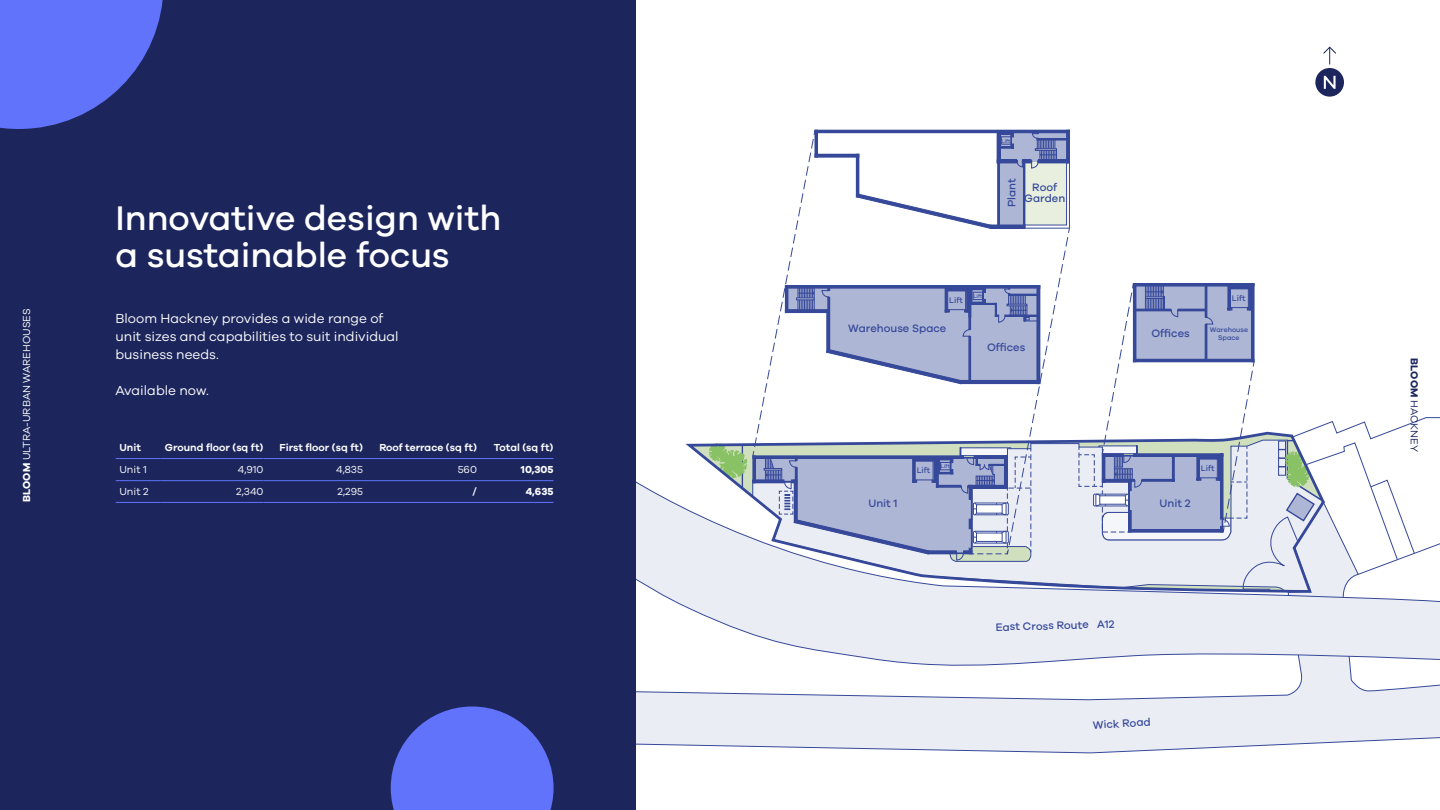
<style>
.page{position:relative;width:1440px;height:810px;background:#fff}
.page>*{position:absolute;margin:0;border:0;box-sizing:border-box;transform-origin:0 0}
.t1{font:500 35.25px/37.5px "Galano Grotesque";color:#fff}
.t2{font:13.5px/18px "Galano Grotesque";color:#fff}
.t3{font:500 11.1px/11.1px "Galano Grotesque";color:#354899;text-align:center}
.t4{font:600 10.5px "Galano Grotesque";color:#fff}
.t5{font:10.5px "Galano Grotesque";color:#fff}
.t6{font:10.5px "Galano Grotesque";color:#1c265c}
.t7{font:700 10.5px "Galano Grotesque";color:#fff}
.t8{font:500 8.32px "Galano Grotesque";color:#354899}
.t9{font:500 6.98px/8.3px "Galano Grotesque";color:#354899;text-align:center}
.t10{font:500 5.55px "Galano Grotesque";color:#354899}
.s1{font-weight:700}
</style>
<div class="page">
<svg style="left:636px;top:672px;width:804px;height:81px"></svg>
<svg style="left:636px;top:481px;width:804px;height:191px"></svg>
<svg style="left:756px;top:129px;width:314px;height:304px"></svg>
<svg style="left:1106px;top:283px;width:334px;height:307px"></svg>
<svg style="left:685px;top:433px;width:641px;height:174px;background:#c9d0e0"></svg>
<div style="left:0;top:0;width:636px;height:810px;background:#1c265c"></div>
<hr style="left:116px;top:458px;width:45px;height:1px;background:#6173fa">
<hr style="left:161px;top:458px;width:103px;height:1px;background:#6173fa">
<hr style="left:264px;top:458px;width:99px;height:1px;background:#6173fa">
<hr style="left:363px;top:458px;width:114px;height:1px;background:#6173fa">
<hr style="left:477px;top:458px;width:77px;height:1px;background:#6173fa">
<hr style="left:116px;top:480px;width:45px;height:1px;background:#6173fa">
<hr style="left:161px;top:480px;width:103px;height:1px;background:#6173fa">
<hr style="left:116px;top:502px;width:45px;height:1px;background:#6173fa">
<hr style="left:161px;top:502px;width:103px;height:1px;background:#6173fa">
<hr style="left:264px;top:480px;width:99px;height:1px;background:#6173fa">
<hr style="left:264px;top:502px;width:99px;height:1px;background:#6173fa">
<hr style="left:363px;top:480px;width:114px;height:1px;background:#6173fa">
<hr style="left:363px;top:502px;width:114px;height:1px;background:#6173fa">
<hr style="left:477px;top:480px;width:77px;height:1px;background:#6173fa">
<hr style="left:477px;top:502px;width:77px;height:1px;background:#6173fa">
<div style="left:1315px;top:68px;width:29px;height:29px;background:#1c265c;border-radius:50%"></div>
<svg style="left:1324px;top:76px;width:12px;height:13px"></svg>
<svg style="left:1323px;top:46px;width:13px;height:18px"></svg>
<svg style="left:391px;top:707px;width:163px;height:103px"></svg>
<svg style="left:0;top:0;width:163px;height:129px"></svg>
<p class="t5" style="left:20px;top:502px;width:195px;rotate:-90deg"><span class="s1">BLOOM</span> ULTRA-URBAN WAREHOUSES</p>
<h1 class="t1" style="left:116px;top:198px;width:387px">Innovative design with a sustainable focus</h1>
<p class="t2" style="left:116px;top:309px;width:285px">Bloom Hackney provides a wide range of unit sizes and capabilities to suit individual business needs.</p>
<p class="t2" style="left:116px;top:381px;width:95px">Available now.</p>
<p class="t4" style="left:119px;top:441px;width:23px">Unit</p>
<p class="t4" style="left:165px;top:441px;width:100px">Ground floor (sq ft)</p>
<p class="t4" style="left:279px;top:441px;width:85px">First floor (sq ft)</p>
<p class="t4" style="left:379px;top:441px;width:99px">Roof terrace (sq ft)</p>
<p class="t4" style="left:494px;top:441px;width:61px">Total (sq ft)</p>
<p class="t5" style="left:119px;top:463px;width:29px">Unit 1</p>
<p class="t5" style="left:238px;top:463px;width:27px">4,910</p>
<p class="t5" style="left:336px;top:463px;width:28px">4,835</p>
<p class="t5" style="left:458px;top:463px;width:21px">560</p>
<p class="t7" style="left:521px;top:463px;width:34px">10,305</p>
<p class="t5" style="left:119px;top:485px;width:31px">Unit 2</p>
<p class="t5" style="left:236px;top:485px;width:29px">2,340</p>
<p class="t5" style="left:337px;top:485px;width:27px">2,295</p>
<p class="t4" style="left:473px;top:485px;width:6px">/</p>
<p class="t7" style="left:526px;top:485px;width:29px">4,635</p>
<p class="t10" style="left:1001px;top:138px;width:11px">Lift</p>
<p class="t3" style="left:1006px;top:207px;width:30px;rotate:-90deg">Plant</p>
<p class="t3" style="left:1024px;top:182px;width:42px">Roof<br>Garden</p>
<p class="t10" style="left:973px;top:293px;width:11px">Lift</p>
<p class="t8" style="left:949px;top:295px;width:15px">Lift</p>
<p class="t8" style="left:1232px;top:293px;width:15px">Lift</p>
<p class="t3" style="left:848px;top:323px;width:100px">Warehouse Space</p>
<p class="t9" style="left:1210px;top:325px;width:40px">Warehouse<br>Space</p>
<p class="t3" style="left:987px;top:341px;width:40px">Offices</p>
<p class="t3" style="left:1151px;top:328px;width:40px">Offices</p>
<p class="t10" style="left:941px;top:463px;width:11px">Lift</p>
<p class="t8" style="left:917px;top:465px;width:15px">Lift</p>
<p class="t8" style="left:1201px;top:463px;width:15px">Lift</p>
<p class="t3" style="left:868px;top:498px;width:31px">Unit 1</p>
<p class="t3" style="left:1160px;top:498px;width:33px">Unit 2</p>
<p class="t3" style="left:995px;top:622px;width:120px;rotate:-2deg">East Cross Route A12</p>
<p class="t3" style="left:1093px;top:719px;width:59px;rotate:-3deg">Wick Road</p>
<p class="t6" style="left:1421px;top:358px;width:95px;rotate:90deg"><span class="s1">BLOOM</span> HACKNEY</p>
</div>
